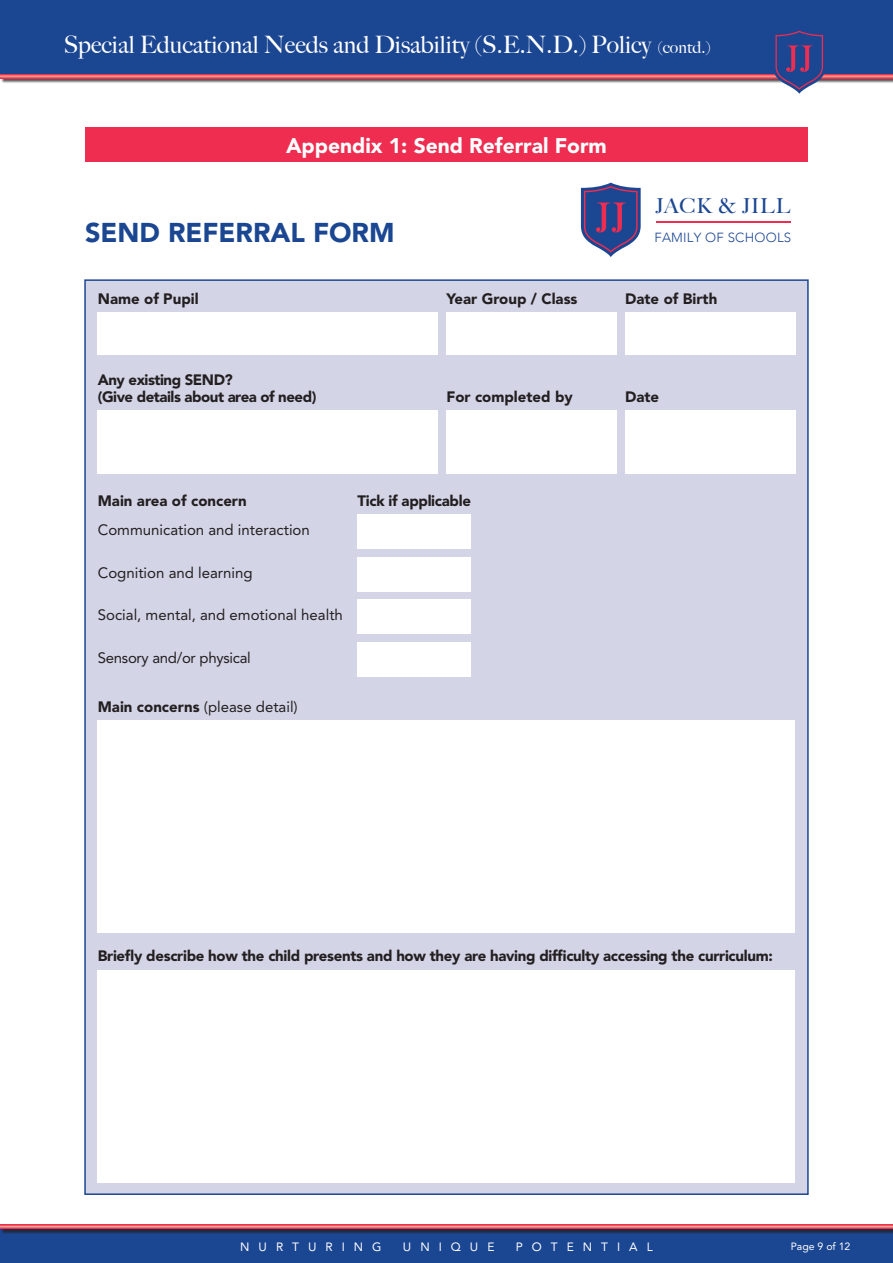
<style>
.page{position:relative;width:893px;height:1263px;background:#fff}
.page>*{position:absolute;margin:0;border:0;box-sizing:border-box;transform-origin:0 0}
.t1{font:900 27px "Avenir LT Std";color:#1b4692}
.t2{font:500 24px "Big Caslon";color:#fff}
.t3{font:900 21px "Avenir LT Std";color:#fff}
.t4{font:500 20.7px "Big Caslon";letter-spacing:.04em;color:#1b4692}
.t5{font:900 15px/16.5px "Avenir LT Std";letter-spacing:-.02em;color:#231f20}
.t6{font:15px "Avenir LT Std";color:#231f20}
.t7{font:900 15px "Avenir LT Std";color:#231f20}
.t8{font:15px "Avenir LT Std";letter-spacing:-.02em;color:#231f20}
.t9{font:300 13.2px "Avenir";letter-spacing:.015em;color:#1b4692}
.t10{font:12px "Avenir LT Std";letter-spacing:.75em;color:#fff}
.t11{font:10.5px "Avenir LT Std";color:#fff}
.s1{font-size:16.5px}
.s2{font-weight:900}
</style>
<div class="page">
<div style="left:0;top:1229px;width:893px;height:34px;background:#1b4692"></div>
<div style="left:85px;top:128px;width:723px;height:34px;background:#ee2d50"></div>
<div style="left:84px;top:279px;width:725px;height:916px;background:#d4d4e7;border:2px solid #1b4692"></div>
<div style="left:446px;top:312px;width:171px;height:43px;background:#fff"></div>
<div style="left:446px;top:410px;width:171px;height:64px;background:#fff"></div>
<div style="left:358px;top:515px;width:113px;height:34px;background:#fff"></div>
<div style="left:98px;top:720px;width:697px;height:213px;background:#fff"></div>
<div style="left:98px;top:970px;width:697px;height:212px;background:#fff"></div>
<div style="left:358px;top:557px;width:113px;height:34px;background:#fff"></div>
<div style="left:358px;top:600px;width:113px;height:34px;background:#fff"></div>
<div style="left:358px;top:642px;width:113px;height:34px;background:#fff"></div>
<div style="left:625px;top:312px;width:170px;height:43px;background:#fff"></div>
<div style="left:625px;top:410px;width:170px;height:64px;background:#fff"></div>
<div style="left:98px;top:312px;width:340px;height:43px;background:#fff"></div>
<div style="left:98px;top:410px;width:340px;height:64px;background:#fff"></div>
<div style="left:1px;top:1226px;width:892px;height:8px;background:#231f20;opacity:.75"></div>
<svg style="left:0;top:1225px;width:893px;height:4px;background:#f1656e"></svg>
<div style="left:0;top:0;width:893px;height:77px;background:#1b4692"></div>
<div style="left:1px;top:75px;width:892px;height:8px;background:#231f20;opacity:.75"></div>
<svg style="left:0;top:74px;width:893px;height:5px;background:#f05967"></svg>
<svg style="left:773px;top:30px;width:53px;height:64px"></svg>
<hr style="left:656px;top:222px;width:134px;height:1px;background:#ee2d50">
<svg style="left:581px;top:183px;width:60px;height:74px"></svg>
<h2 class="t2" style="left:64px;top:25px;width:648px">Special Educational Needs and Disability (S.E.N.D.) Policy <span class="s1">(contd.)</span></h2>
<h3 class="t3" style="left:286px;top:132px;width:322px">Appendix 1: Send Referral Form</h3>
<h1 class="t1" style="left:85px;top:216px;width:311px">SEND REFERRAL FORM</h1>
<p class="t7" style="left:98px;top:289px;width:102px">Name of Pupil</p>
<p class="t7" style="left:446px;top:289px;width:133px">Year Group / Class</p>
<h3 class="t4" style="left:655px;top:193px;width:136px">JACK &amp; JILL</h3>
<p class="t9" style="left:654px;top:229px;width:138px">FAMILY OF SCHOOLS</p>
<p class="t7" style="left:625px;top:289px;width:94px">Date of Birth</p>
<p class="t5" style="left:98px;top:372px;width:220px">Any existing SEND?<br>(Give details about area of need)</p>
<p class="t7" style="left:446px;top:387px;width:128px">For completed by</p>
<p class="t5" style="left:625px;top:388px;width:36px">Date</p>
<p class="t7" style="left:98px;top:492px;width:151px">Main area of concern</p>
<p class="t6" style="left:98px;top:521px;width:214px">Communication and interaction</p>
<p class="t6" style="left:98px;top:564px;width:156px">Cognition and learning</p>
<p class="t6" style="left:98px;top:606px;width:247px">Social, mental, and emotional health</p>
<p class="t8" style="left:98px;top:649px;width:154px">Sensory and/or physical</p>
<p class="t6" style="left:98px;top:698px;width:201px"><span class="s2">Main concerns</span> (please detail)</p>
<p class="t5" style="left:358px;top:493px;width:115px">Tick if applicable</p>
<p class="t5" style="left:98px;top:948px;width:677px">Briefly describe how the child presents and how they are having difficulty accessing the curriculum:</p>
<p class="t10" style="left:240px;top:1240px;width:143px">NURTURING</p>
<p class="t10" style="left:403px;top:1240px;width:93px">UNIQUE</p>
<p class="t10" style="left:516px;top:1240px;width:138px">POTENTIAL</p>
<p class="t11" style="left:791px;top:1240px;width:61px">Page 9 of 12</p>
</div>
